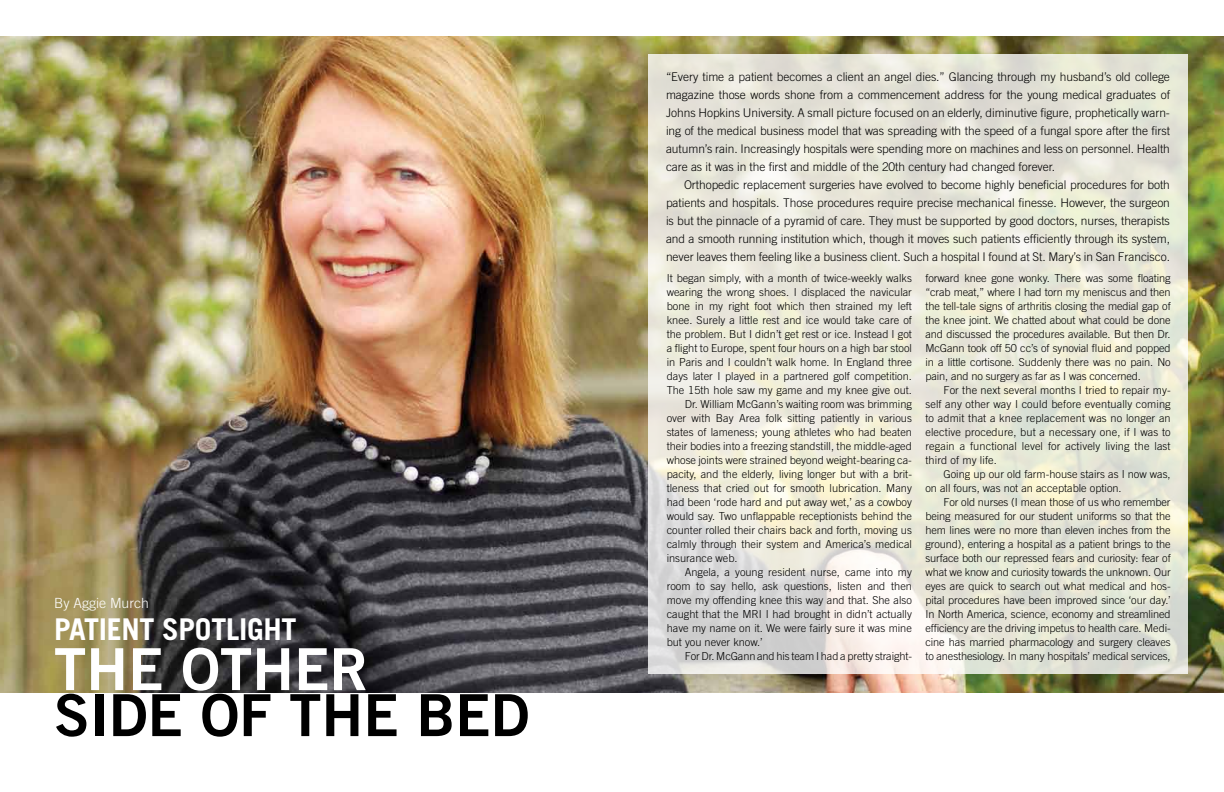
<style>
.page{position:relative;width:1224px;height:792px;background:#fff}
.page>*{position:absolute;margin:0;border:0;box-sizing:border-box;transform-origin:0 0}
.t1{font:58px "Trade Gothic Bold Two";color:#000}
.t2{font:58px "Trade Gothic Bold Two";color:#fff}
.t3{font:700 30px "Trade Gothic";letter-spacing:-.01em;color:#fff}
.t4{font:300 14px "Trade Gothic";color:#fff}
.t5{font:300 12px/18px "Trade Gothic";letter-spacing:-.005em;color:#000;text-align:justify}
.t6{font:300 11px/14px "Trade Gothic";color:#000;text-align:justify}
</style>
<div class="page">
<img style="left:0;top:36px;width:1224px;height:657px">
<svg style="left:648px;top:54px;width:540px;height:620px;background:#e7e6d9"></svg>
<p class="t4" style="left:54px;top:595px;width:96px">By Aggie Murch</p>
<h2 class="t3" style="left:54px;top:611px;width:244px">PATIENT SPOTLIGHT</h2>
<h1 class="t2" style="left:54px;top:633px;width:316px">THE OTHER</h1>
<h1 class="t1" style="left:54px;top:679px;width:477px">SIDE OF THE BED</h1>
<p class="t5" style="left:666px;top:68px;width:506px">“Every time a patient becomes a client an angel dies.” Glancing through my husband’s old college magazine those words shone from a commencement address for the young medical graduates of Johns Hopkins University. A small picture focused on an elderly, diminutive figure, prophetically warn&shy;ing of the medical business model that was spreading with the speed of a fungal spore after the first autumn’s rain. Increasingly hospitals were spending more on machines and less on personnel. Health care as it was in the first and middle of the 20th century had changed forever.</p>
<p class="t5" style="left:666px;top:176px;width:506px;text-indent:18px">Orthopedic replacement surgeries have evolved to become highly beneficial procedures for both patients and hospitals. Those procedures require precise mechanical finesse. However, the surgeon is but the pinnacle of a pyramid of care. They must be supported by good doctors, nurses, therapists and a smooth running institution which, though it moves such patients efficiently through its system, never leaves them feeling like a business client. Such a hospital I found at St. Mary’s in San Francisco.</p>
<p class="t6" style="left:667px;top:271px;width:247px">It began simply, with a month of twice-weekly walks</p>
<p class="t6" style="left:667px;top:285px;width:247px">wearing the wrong shoes. I displaced the navicular</p>
<p class="t6" style="left:667px;top:299px;width:247px">bone in my right foot which then strained my left</p>
<p class="t6" style="left:667px;top:313px;width:247px">knee. Surely a little rest and ice would take care of</p>
<p class="t6" style="left:667px;top:327px;width:247px">the problem. But I didn’t get rest or ice. Instead I got</p>
<p class="t6" style="left:667px;top:341px;width:247px">a flight to Europe, spent four hours on a high bar stool</p>
<p class="t6" style="left:667px;top:355px;width:247px">in Paris and I couldn’t walk home. In England three</p>
<p class="t6" style="left:667px;top:369px;width:247px">days later I played in a partnered golf competition.</p>
<p class="t6" style="left:667px;top:383px;width:247px">The 15th hole saw my game and my knee give out.</p>
<p class="t6" style="left:685px;top:397px;width:229px">Dr. William McGann’s waiting room was brimming</p>
<p class="t6" style="left:667px;top:411px;width:247px">over with Bay Area folk sitting patiently in various</p>
<p class="t6" style="left:667px;top:425px;width:247px">states of lameness; young athletes who had beaten</p>
<p class="t6" style="left:667px;top:439px;width:247px">their bodies into a freezing standstill, the middle-aged</p>
<p class="t6" style="left:667px;top:453px;width:247px">whose joints were strained beyond weight-bearing ca-</p>
<p class="t6" style="left:667px;top:467px;width:247px">pacity, and the elderly, living longer but with a brit-</p>
<p class="t6" style="left:667px;top:481px;width:247px">tleness that cried out for smooth lubrication. Many</p>
<p class="t6" style="left:667px;top:495px;width:247px">had been ‘rode hard and put away wet,’ as a cowboy</p>
<p class="t6" style="left:667px;top:509px;width:247px">would say. Two unflappable receptionists behind the</p>
<p class="t6" style="left:667px;top:523px;width:247px">counter rolled their chairs back and forth, moving us</p>
<p class="t6" style="left:667px;top:537px;width:247px">calmly through their system and America’s medical</p>
<p class="t6" style="left:667px;top:551px;width:72px">insurance web.</p>
<p class="t6" style="left:685px;top:565px;width:229px">Angela, a young resident nurse, came into my</p>
<p class="t6" style="left:667px;top:579px;width:247px">room to say hello, ask questions, listen and then</p>
<p class="t6" style="left:667px;top:593px;width:247px">move my offending knee this way and that. She also</p>
<p class="t6" style="left:667px;top:607px;width:247px">caught that the MRI I had brought in didn’t actually</p>
<p class="t6" style="left:667px;top:621px;width:247px">have my name on it. We were fairly sure it was mine</p>
<p class="t6" style="left:667px;top:635px;width:97px">but you never know.’</p>
<p class="t6" style="left:685px;top:649px;width:229px">For Dr. McGann and his team I had a pretty straight-</p>
<p class="t6" style="left:925px;top:271px;width:247px">forward knee gone wonky. There was some floating “crab meat,” where I had torn my meniscus and then the tell-tale signs of arthritis closing the medial gap of the knee joint. We chatted about what could be done and discussed the procedures available. But then Dr.<br>McGann took off 50 cc’s of synovial fluid and popped in a little cortisone. Suddenly there was no pain. No pain, and no surgery as far as I was concerned.</p>
<p class="t6" style="left:925px;top:383px;width:247px;text-indent:18px">For the next several months I tried to repair my&shy;self any other way I could before eventually coming to admit that a knee replacement was no longer an elective procedure, but a necessary one, if I was to regain a functional level for actively living the last third of my life.</p>
<p class="t6" style="left:925px;top:467px;width:247px;text-indent:18px">Going up our old farm-house stairs as I now was, on all fours, was not an acceptable option.</p>
<p class="t6" style="left:925px;top:495px;width:247px;text-indent:18px">For old nurses (I mean those of us who remember being measured for our student uniforms so that the hem lines were no more than eleven inches from the ground), entering a hospital as a patient brings to the surface both our repressed fears and curiosity: fear of what we know and curiosity towards the unknown. Our eyes are quick to search out what medical and hos&shy;pital procedures have been improved since ‘our day.’ In North America, science, economy and streamlined efficiency are the driving impetus to health care. Medi&shy;cine has married pharmacology and surgery cleaves to anesthesiology. In many hospitals’ medical services,</p>
</div>
